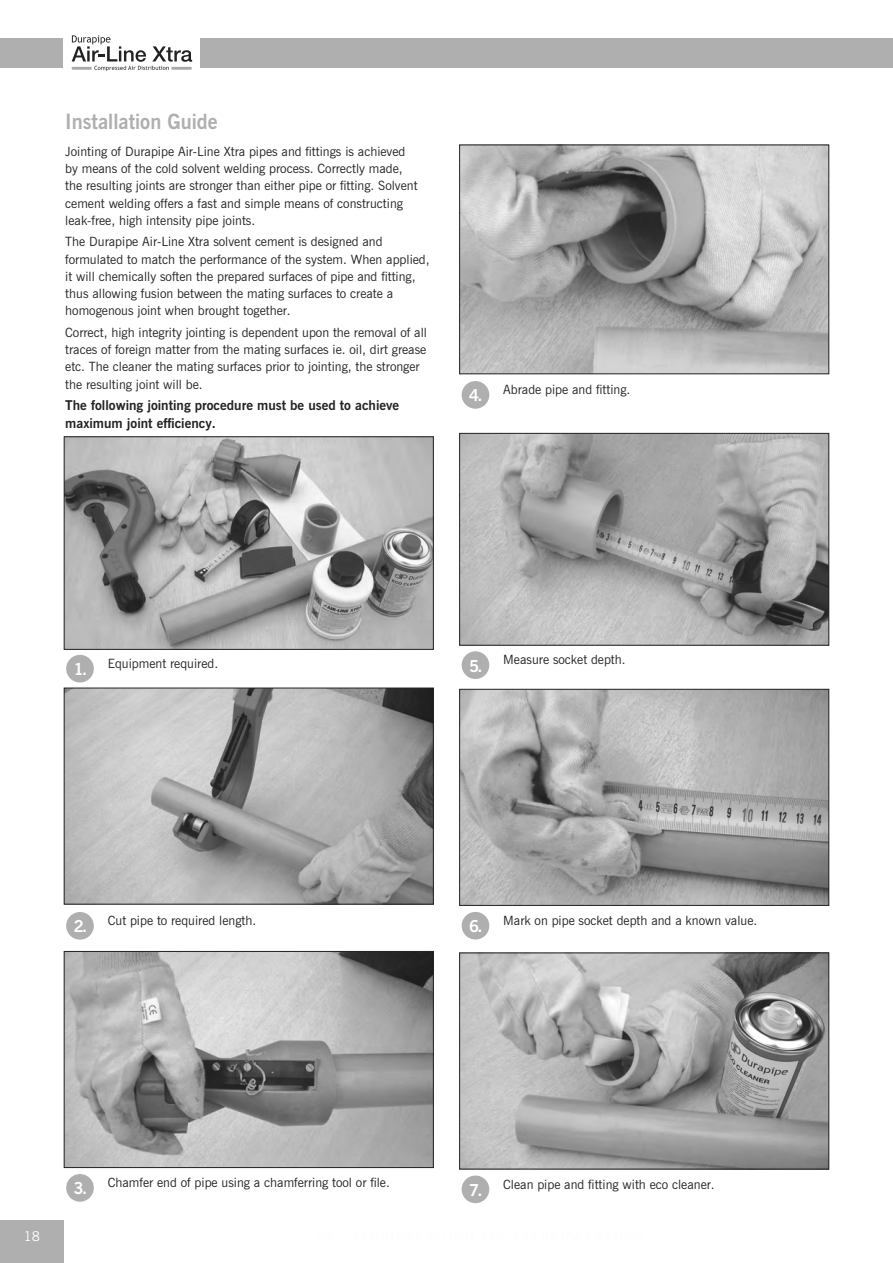
<style>
.page{position:relative;width:893px;height:1263px;background:#fff}
.page>*{position:absolute;margin:0;border:0;box-sizing:border-box;transform-origin:0 0}
.t1{font:700 21px "News Gothic BT";color:#afafaf;scale:.95 1}
.t2{font:700 16.5px "News Gothic BT";color:#fff}
.t3{font:700 13.5px/17.2px "News Gothic BT";color:#222}
.t4{font:13.5px "News Gothic BT";color:#fff}
.t5{font:12.75px/17.2px "News Gothic BT";color:#222}
</style>
<div class="page">
<div style="left:0;top:1220px;width:64px;height:43px;background:#afafaf"></div>
<div style="left:0;top:38px;width:893px;height:30px;background:#afafaf"></div>
<div style="left:64px;top:17px;width:136px;height:73px;background:#fff"></div>
<svg style="left:72px;top:35px;width:120px;height:36px"></svg>
<img style="left:461px;top:435px;width:366px;height:209px">
<div style="left:459px;top:433px;width:370px;height:213px;border:1px solid #222"></div>
<div style="left:462px;top:651px;width:27px;height:28px;background:#afafaf;border-radius:50%"></div>
<img style="left:461px;top:691px;width:366px;height:213px">
<div style="left:459px;top:689px;width:370px;height:217px;border:1px solid #222"></div>
<div style="left:462px;top:912px;width:27px;height:27px;background:#afafaf;border-radius:50%"></div>
<img style="left:66px;top:438px;width:366px;height:210px">
<div style="left:64px;top:436px;width:370px;height:214px;border:1px solid #222"></div>
<div style="left:66px;top:655px;width:28px;height:27px;background:#afafaf;border-radius:50%"></div>
<img style="left:66px;top:690px;width:366px;height:212px">
<div style="left:64px;top:688px;width:370px;height:216px;border:1px solid #222"></div>
<div style="left:66px;top:912px;width:28px;height:28px;background:#afafaf;border-radius:50%"></div>
<img style="left:66px;top:953px;width:366px;height:213px">
<div style="left:64px;top:951px;width:370px;height:217px;border:1px solid #222"></div>
<div style="left:66px;top:1174px;width:28px;height:28px;background:#afafaf;border-radius:50%"></div>
<img style="left:461px;top:954px;width:366px;height:213px">
<div style="left:459px;top:952px;width:370px;height:217px;border:1px solid #222"></div>
<div style="left:462px;top:1175px;width:27px;height:28px;background:#afafaf;border-radius:50%"></div>
<img style="left:461px;top:147px;width:366px;height:225px">
<div style="left:459px;top:145px;width:370px;height:229px;border:1px solid #222"></div>
<div style="left:462px;top:381px;width:27px;height:28px;background:#afafaf;border-radius:50%"></div>
<h1 class="t1" style="left:65px;top:109px;width:162px">Installation Guide</h1>
<p class="t5" style="left:65px;top:143px;width:354px">Jointing of Durapipe Air-Line Xtra pipes and fittings is achieved by means of the cold solvent welding process. Correctly made, the resulting joints are stronger than either pipe or fitting. Solvent cement welding offers a fast and simple means of constructing leak-free, high intensity pipe joints.</p>
<p class="t5" style="left:65px;top:233px;width:366px">The Durapipe Air-Line Xtra solvent cement is designed and formulated to match the performance of the system. When applied, it will chemically soften the prepared surfaces of pipe and fitting, thus allowing fusion between the mating surfaces to create a homogenous joint when brought together.</p>
<p class="t5" style="left:65px;top:324px;width:363px">Correct, high integrity jointing is dependent upon the removal of all traces of foreign matter from the mating surfaces ie. oil, dirt grease etc. The cleaner the mating surfaces prior to jointing, the stronger the resulting joint will be.</p>
<p class="t3" style="left:65px;top:397px;width:336px">The following jointing procedure must be used to achieve maximum joint efficiency.</p>
<p class="t2" style="left:469px;top:385px;width:15px">4.</p>
<p class="t5" style="left:503px;top:381px;width:129px">Abrade pipe and fitting.</p>
<p class="t2" style="left:74px;top:659px;width:15px">1.</p>
<p class="t5" style="left:108px;top:655px;width:112px">Equipment required.</p>
<p class="t2" style="left:469px;top:656px;width:15px">5.</p>
<p class="t5" style="left:503px;top:651px;width:124px">Measure socket depth.</p>
<p class="t2" style="left:74px;top:916px;width:15px">2.</p>
<p class="t5" style="left:108px;top:912px;width:150px">Cut pipe to required length.</p>
<p class="t2" style="left:469px;top:916px;width:15px">6.</p>
<p class="t5" style="left:503px;top:912px;width:256px">Mark on pipe socket depth and a known value.</p>
<p class="t4" style="left:24px;top:1228px;width:18px">18</p>
<p class="t5" style="left:108px;top:1174px;width:284px">Chamfer end of pipe using a chamferring tool or file.</p>
<p class="t2" style="left:74px;top:1178px;width:15px">3.</p>
<p class="t5" style="left:503px;top:1175px;width:213px">Clean pipe and fitting with eco cleaner.</p>
<p class="t2" style="left:469px;top:1180px;width:15px">7.</p>
</div>
